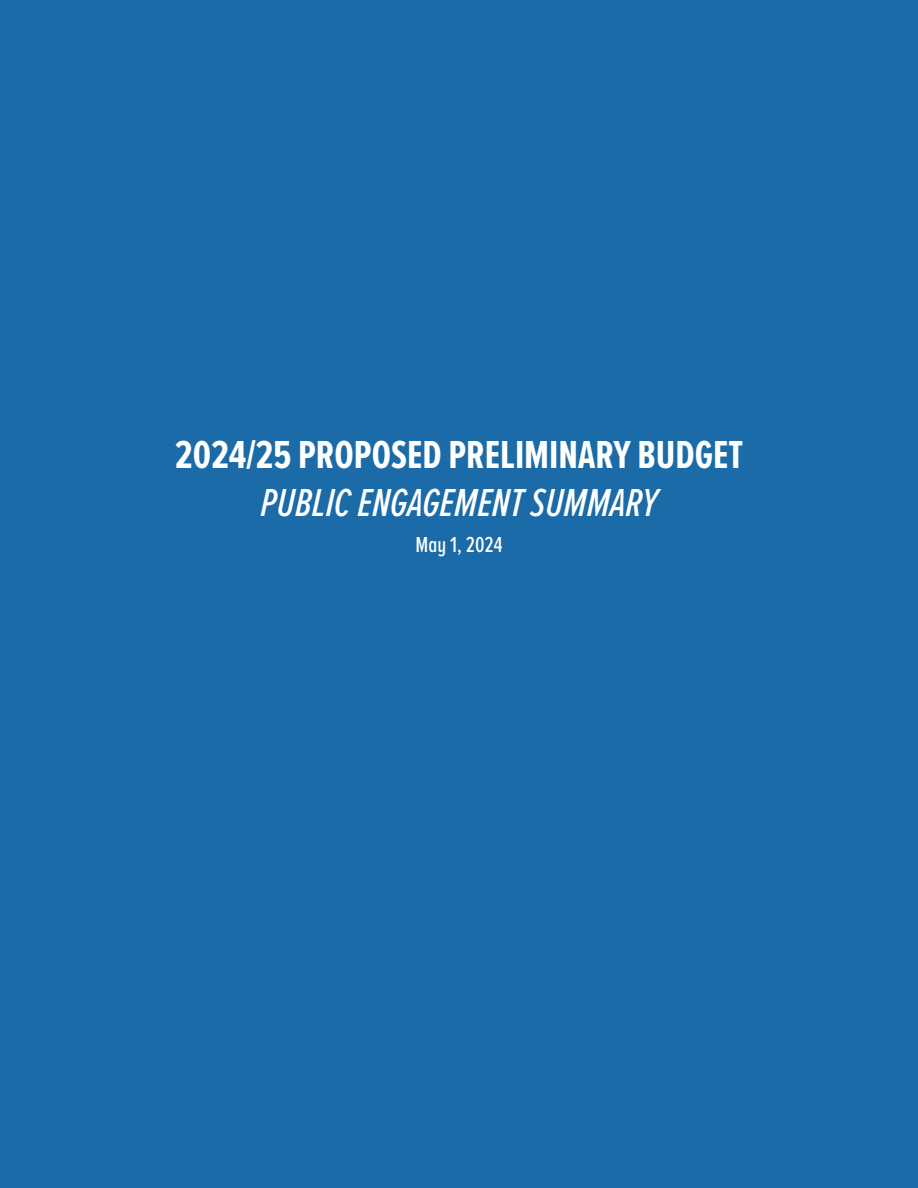
<style>
.page{position:relative;width:918px;height:1188px;background:#1a6ba7}
.page>*{position:absolute;margin:0;border:0;box-sizing:border-box;transform-origin:0 0}
.t1{font:700 40.5px "Proxima Nova A Ex Cn";color:#fff}
.t2{font:italic 500 40.5px "Proxima Nova A Ex Cn";color:#fff}
.t3{font:500 22.5px "Proxima Nova A Ex Cn";color:#fff}
</style>
<div class="page">
<p class="t1" style="left:175px;top:430px;width:570px">2024/25 PROPOSED PRELIMINARY BUDGET</p>
<p class="t2" style="left:261px;top:479px;width:398px">PUBLIC ENGAGEMENT SUMMARY</p>
<p class="t3" style="left:416px;top:531px;width:88px">May 1, 2024</p>
</div>
